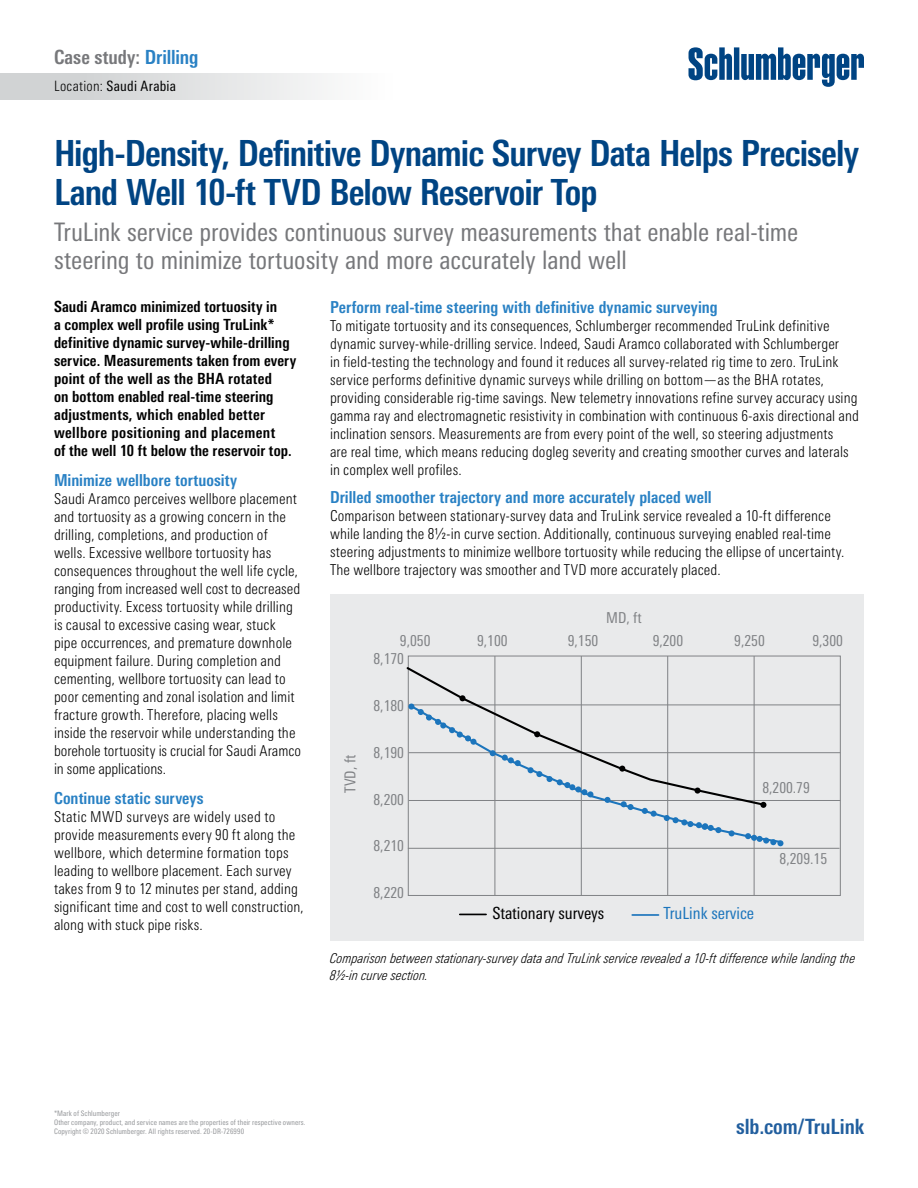
<style>
.page{position:relative;width:918px;height:1188px;background:#fff}
.page>*{position:absolute;margin:0;border:0;box-sizing:border-box;transform-origin:0 0}
.t1{font:700 condensed 36px/39px "Univers Next Pro";letter-spacing:-.025em;color:#004483}
.t2{font:condensed 25.5px/28.5px "Univers Next Pro";letter-spacing:-.005em;color:#77787b}
.t3{font:700 condensed 21px "Univers Next Pro";letter-spacing:-.005em;color:#215e9e}
.t4{font:700 condensed 19.5px "Univers Next Pro";letter-spacing:-.005em;color:#77787b}
.t5{font:condensed 16.65px "Univers Next Pro";color:#000}
.t6{font:condensed 16.65px "Univers Next Pro";color:#1c75bc}
.t7{font:700 condensed 16.5px "Univers Next Pro";color:#2981c4}
.t8{font:700 condensed 15.3px/18px "Univers Next Pro";letter-spacing:.01em;color:#000}
.t9{font:300 condensed 15px/18px "Univers Next Pro";letter-spacing:.005em;color:#000}
.t10{font:condensed 15px "Univers Next Pro";color:#808285}
.t11{font:condensed 14.25px "Univers Next Pro";letter-spacing:.015em;color:#000}
.t12{font:italic 300 condensed 13.5px/16.5px "Univers Next Pro";letter-spacing:.005em;color:#000}
.t13{font:condensed 7.5px/9px "Univers Next Pro";letter-spacing:.01em;color:#939598}
.s1{color:#2981c4}
.s2{font-weight:300}
</style>
<div class="page">
<div style="left:0;top:73px;width:393px;height:27px;background:linear-gradient(to right,#c9cccd,#fdfdfd)"></div>
<div style="left:330px;top:594px;width:534px;height:346px;background:#e9eaeb"></div>
<hr style="left:408px;top:848px;width:432px;height:1px;background:#808285">
<hr style="left:409px;top:800px;width:431px;height:1px;background:#808285">
<hr style="left:409px;top:752px;width:431px;height:1px;background:#808285">
<hr style="left:409px;top:705px;width:431px;height:1px;background:#808285">
<hr style="left:495px;top:656px;width:1px;height:239px;background:#808285">
<hr style="left:581px;top:656px;width:1px;height:239px;background:#808285">
<hr style="left:667px;top:656px;width:1px;height:239px;background:#808285">
<hr style="left:754px;top:656px;width:1px;height:239px;background:#808285">
<div style="left:408px;top:656px;width:433px;height:240px;border:1px solid #808285"></div>
<svg style="left:407px;top:704px;width:378px;height:141px"></svg>
<svg style="left:406px;top:665px;width:361px;height:142px"></svg>
<svg style="left:760px;top:802px;width:6px;height:6px"></svg>
<svg style="left:695px;top:788px;width:6px;height:6px"></svg>
<svg style="left:619px;top:766px;width:6px;height:6px"></svg>
<svg style="left:534px;top:731px;width:6px;height:6px"></svg>
<div style="left:459px;top:695px;width:7px;height:6px;background:#000;border-radius:50%"></div>
<svg style="left:745px;top:833px;width:38px;height:13px"></svg>
<svg style="left:729px;top:830px;width:6px;height:6px"></svg>
<svg style="left:664px;top:815px;width:57px;height:18px"></svg>
<svg style="left:642px;top:808px;width:15px;height:9px"></svg>
<svg style="left:621px;top:801px;width:13px;height:9px"></svg>
<div style="left:604px;top:797px;width:7px;height:6px;background:#1c75bc;border-radius:50%"></div>
<svg style="left:528px;top:767px;width:65px;height:30px"></svg>
<svg style="left:502px;top:755px;width:19px;height:11px"></svg>
<svg style="left:490px;top:750px;width:6px;height:6px"></svg>
<div style="left:470px;top:739px;width:7px;height:6px;background:#1c75bc;border-radius:50%"></div>
<svg style="left:449px;top:727px;width:22px;height:14px"></svg>
<div style="left:440px;top:722px;width:6px;height:7px;background:#1c75bc;border-radius:50%"></div>
<svg style="left:408px;top:704px;width:33px;height:21px"></svg>
<hr style="left:632px;top:914px;width:27px;height:2px;background:#1c75bc">
<svg style="left:460px;top:914px;width:26px;height:1px"></svg>
<svg style="left:688px;top:47px;width:176px;height:40px"></svg>
<h3 class="t4" style="left:54px;top:46px;width:146px">Case study: <span class="s1">Drilling</span></h3>
<p class="t11" style="left:54px;top:78px;width:124px"><span class="s2">Location:</span> Saudi Arabia</p>
<h1 class="t1" style="left:54px;top:133px;width:807px">High-Density, Definitive Dynamic Survey Data Helps Precisely<br>Land Well 10-ft TVD Below Reservoir Top</h1>
<h2 class="t2" style="left:54px;top:218px;width:746px">TruLink service provides continuous survey measurements that enable real-time steering to minimize tortuosity and more accurately land well</h2>
<p class="t8" style="left:54px;top:297px;width:244px">Saudi Aramco minimized tortuosity in<br>a complex well profile using TruLink* definitive dynamic survey-while-drilling service. Measurements taken from every point of the well as the BHA rotated<br>on bottom enabled real-time steering adjustments, which enabled better wellbore positioning and placement<br>of the well 10 ft below the reservoir top.</p>
<p class="t7" style="left:54px;top:470px;width:185px">Minimize wellbore tortuosity</p>
<p class="t9" style="left:54px;top:490px;width:248px">Saudi Aramco perceives wellbore placement and tortuosity as a growing concern in the drilling, completions, and production of wells. Excessive wellbore tortuosity has consequences throughout the well life cycle, ranging from increased well cost to decreased productivity. Excess tortuosity while drilling is causal to excessive casing wear, stuck pipe occurrences, and premature downhole equipment failure. During completion and cementing, wellbore tortuosity can lead to poor cementing and zonal isolation and limit fracture growth. Therefore, placing wells inside the reservoir while understanding the borehole tortuosity is crucial for Saudi Aramco in some applications.</p>
<p class="t7" style="left:54px;top:788px;width:151px">Continue static surveys</p>
<p class="t9" style="left:54px;top:808px;width:251px">Static MWD surveys are widely used to provide measurements every 90 ft along the wellbore, which determine formation tops leading to wellbore placement. Each survey takes from 9 to 12 minutes per stand, adding significant time and cost to well construction, along with stuck pipe risks.</p>
<p class="t12" style="left:330px;top:950px;width:527px">Comparison between stationary-survey data and TruLink service revealed a 10-ft difference while landing the<br>81/2-in curve section.</p>
<p class="t7" style="left:330px;top:297px;width:389px">Perform real-time steering with definitive dynamic surveying</p>
<p class="t9" style="left:330px;top:317px;width:530px">To mitigate tortuosity and its consequences, Schlumberger recommended TruLink definitive dynamic survey-while-drilling service. Indeed, Saudi Aramco collaborated with Schlumberger<br>in field-testing the technology and found it reduces all survey-related rig time to zero. TruLink service performs definitive dynamic surveys while drilling on bottom—as the BHA rotates, providing considerable rig-time savings. New telemetry innovations refine survey accuracy using gamma ray and electromagnetic resistivity in combination with continuous 6-axis directional and inclination sensors. Measurements are from every point of the well, so steering adjustments<br>are real time, which means reducing dogleg severity and creating smoother curves and laterals in complex well profiles.</p>
<p class="t7" style="left:330px;top:488px;width:383px">Drilled smoother trajectory and more accurately placed well</p>
<p class="t9" style="left:330px;top:507px;width:516px">Comparison between stationary-survey data and TruLink service revealed a 10-ft difference while landing the 81/2-in curve section. Additionally, continuous surveying enabled real-time steering adjustments to minimize wellbore tortuosity while reducing the ellipse of uncertainty.<br>The wellbore trajectory was smoother and TVD more accurately placed.</p>
<p class="t10" style="left:606px;top:609px;width:37px">MD, ft</p>
<p class="t10" style="left:400px;top:632px;width:32px">9,050</p>
<p class="t10" style="left:477px;top:632px;width:32px">9,100</p>
<p class="t10" style="left:568px;top:632px;width:32px">9,150</p>
<p class="t10" style="left:653px;top:632px;width:32px">9,200</p>
<p class="t10" style="left:734px;top:632px;width:32px">9,250</p>
<p class="t10" style="left:812px;top:632px;width:32px">9,300</p>
<p class="t10" style="left:374px;top:650px;width:32px">8,170</p>
<p class="t10" style="left:374px;top:697px;width:32px">8,180</p>
<p class="t10" style="left:374px;top:744px;width:32px">8,190</p>
<p class="t10" style="left:374px;top:791px;width:32px">8,200</p>
<p class="t10" style="left:374px;top:837px;width:32px">8,210</p>
<p class="t10" style="left:374px;top:884px;width:32px">8,220</p>
<p class="t10" style="left:341px;top:793px;width:39px;rotate:-90deg">TVD, ft</p>
<p class="t10" style="left:762px;top:779px;width:49px">8,200.79</p>
<p class="t10" style="left:780px;top:850px;width:49px">8,209.15</p>
<p class="t5" style="left:492px;top:903px;width:113px">Stationary surveys</p>
<p class="t6" style="left:664px;top:903px;width:92px">TruLink service</p>
<p class="t13" style="left:54px;top:1109px;width:253px">*Mark of Schlumberger<br>Other company, product, and service names are the properties of their respective owners.<br>Copyright © 2020 Schlumberger. All rights reserved. 20-DR-726990</p>
<h3 class="t3" style="left:736px;top:1114px;width:129px">slb.com/TruLink</h3>
</div>
